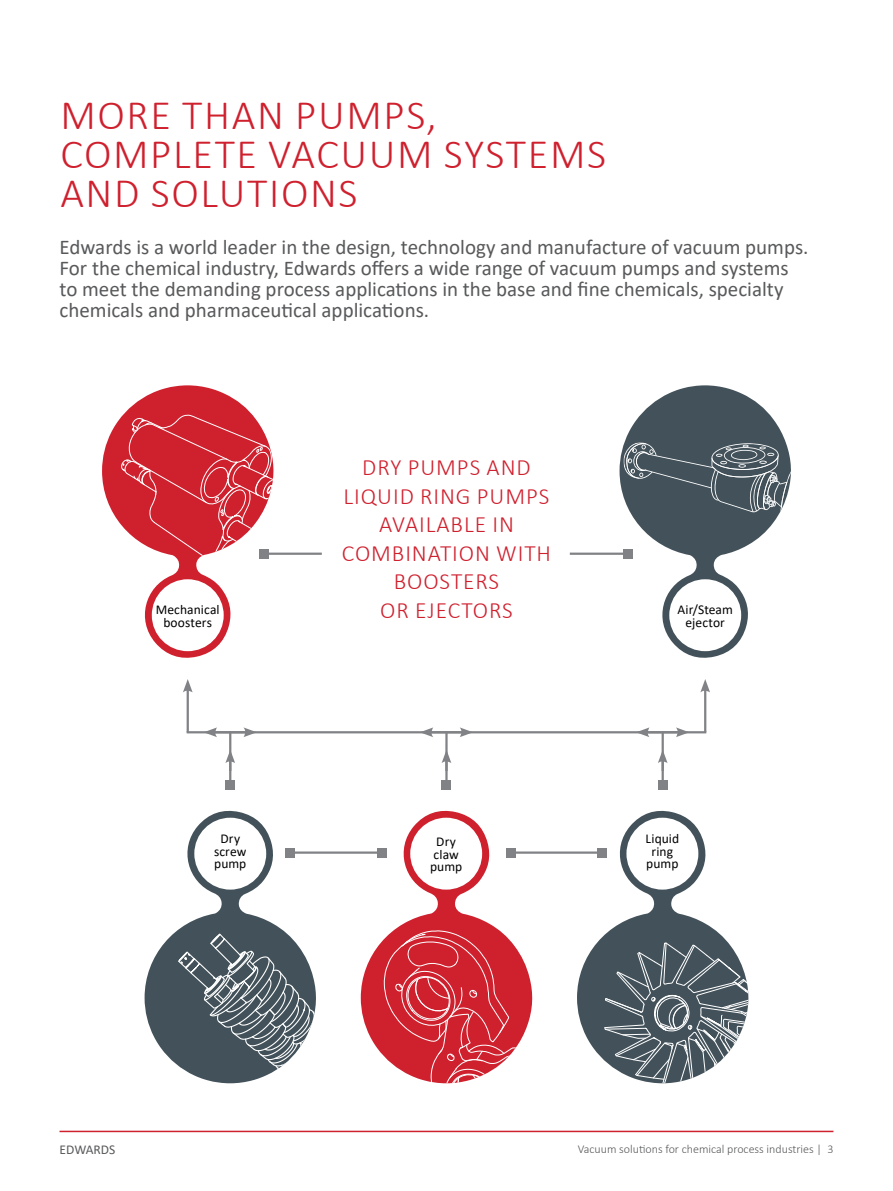
<style>
.page{position:relative;width:893px;height:1191px;background:#fff}
.page>*{position:absolute;margin:0;border:0;box-sizing:border-box;transform-origin:0 0}
.t1{font:300 42px/39px "Calibri";letter-spacing:.04em;color:#cf202e}
.t2{font:300 23.4px/28.5px "Calibri";letter-spacing:.04em;color:#cf202e;text-align:center}
.t3{font:21px/21px "Calibri";color:#58595b}
.t4{font:13.5px/12.8px "Calibri";letter-spacing:.005em;color:#000;text-align:center}
.t5{font:13.5px "Calibri";color:#58595b}
.t6{font:300 12px "Calibri";color:#58595b}
</style>
<div class="page">
<hr style="left:60px;top:1130px;width:773px;height:2px;background:#cf202e">
<hr style="left:445px;top:731px;width:3px;height:54px;background:#808285">
<div style="left:442px;top:780px;width:9px;height:9px;background:#808285"></div>
<hr style="left:662px;top:731px;width:2px;height:54px;background:#808285">
<div style="left:658px;top:780px;width:9px;height:9px;background:#808285"></div>
<hr style="left:229px;top:731px;width:2px;height:54px;background:#808285">
<div style="left:226px;top:780px;width:9px;height:9px;background:#808285"></div>
<svg style="left:102px;top:385px;width:129px;height:273px"></svg>
<svg style="left:119px;top:394px;width:155px;height:187px"></svg>
<div style="left:152px;top:579px;width:72px;height:72px;background:#fff;border-radius:50%"></div>
<svg style="left:619px;top:385px;width:167px;height:273px"></svg>
<svg style="left:623px;top:442px;width:168px;height:83px;background:#5a676e"></svg>
<div style="left:669px;top:579px;width:72px;height:72px;background:#fff;border-radius:50%"></div>
<hr style="left:187px;top:688px;width:2px;height:44px;background:#808285">
<svg style="left:183px;top:679px;width:10px;height:13px"></svg>
<svg style="left:243px;top:727px;width:14px;height:10px"></svg>
<svg style="left:204px;top:727px;width:13px;height:10px"></svg>
<svg style="left:460px;top:727px;width:13px;height:10px"></svg>
<svg style="left:420px;top:727px;width:13px;height:10px"></svg>
<svg style="left:676px;top:727px;width:13px;height:10px"></svg>
<svg style="left:636px;top:727px;width:13px;height:10px"></svg>
<svg style="left:225px;top:749px;width:10px;height:22px"></svg>
<svg style="left:442px;top:749px;width:9px;height:22px"></svg>
<svg style="left:658px;top:749px;width:10px;height:22px"></svg>
<hr style="left:704px;top:688px;width:2px;height:44px;background:#808285">
<svg style="left:700px;top:679px;width:10px;height:13px"></svg>
<hr style="left:264px;top:552px;width:58px;height:3px;background:#808285">
<div style="left:259px;top:549px;width:9px;height:9px;background:#808285"></div>
<hr style="left:570px;top:552px;width:58px;height:3px;background:#808285">
<div style="left:623px;top:549px;width:9px;height:9px;background:#808285"></div>
<hr style="left:510px;top:851px;width:92px;height:2px;background:#808285">
<hr style="left:290px;top:851px;width:92px;height:2px;background:#808285">
<hr style="left:187px;top:731px;width:519px;height:2px;background:#808285">
<svg style="left:361px;top:810px;width:173px;height:224px"></svg>
<svg style="left:367px;top:913px;width:157px;height:170px"></svg>
<div style="left:410px;top:817px;width:72px;height:72px;background:#fff;border-radius:50%"></div>
<svg style="left:145px;top:810px;width:172px;height:243px"></svg>
<svg style="left:165px;top:931px;width:152px;height:152px"></svg>
<div style="left:194px;top:817px;width:72px;height:72px;background:#fff;border-radius:50%"></div>
<svg style="left:577px;top:810px;width:146px;height:249px"></svg>
<svg style="left:603px;top:937px;width:146px;height:147px"></svg>
<div style="left:626px;top:817px;width:72px;height:72px;background:#fff;border-radius:50%"></div>
<h1 class="t1" style="left:60px;top:95px;width:547px">MORE THAN PUMPS,<br>COMPLETE VACUUM SYSTEMS<br>AND SOLUTIONS</h1>
<p class="t3" style="left:60px;top:236px;width:750px">Edwards is a world leader in the design, technology and manufacture of vacuum pumps.<br>For the chemical industry, Edwards offers a wide range of vacuum pumps and systems to meet the demanding process applications in the base and fine chemicals, specialty chemicals and pharmaceutical applications.</p>
<p class="t2" style="left:342px;top:453px;width:211px">DRY PUMPS AND<br>LIQUID RING PUMPS<br>AVAILABLE IN<br>COMBINATION WITH<br>BOOSTERS<br>OR EJECTORS</p>
<p class="t4" style="left:156px;top:602px;width:65px">Mechanical boosters</p>
<p class="t4" style="left:678px;top:602px;width:57px">Air/Steam ejector</p>
<p class="t4" style="left:214px;top:831px;width:34px">Dry screw pump</p>
<p class="t4" style="left:646px;top:831px;width:35px">Liquid ring pump</p>
<p class="t4" style="left:430px;top:834px;width:34px">Dry claw pump</p>
<p class="t5" style="left:60px;top:1140px;width:57px">EDWARDS</p>
<p class="t6" style="left:578px;top:1141px;width:257px">Vacuum solutions for chemical process industries | 3</p>
</div>
